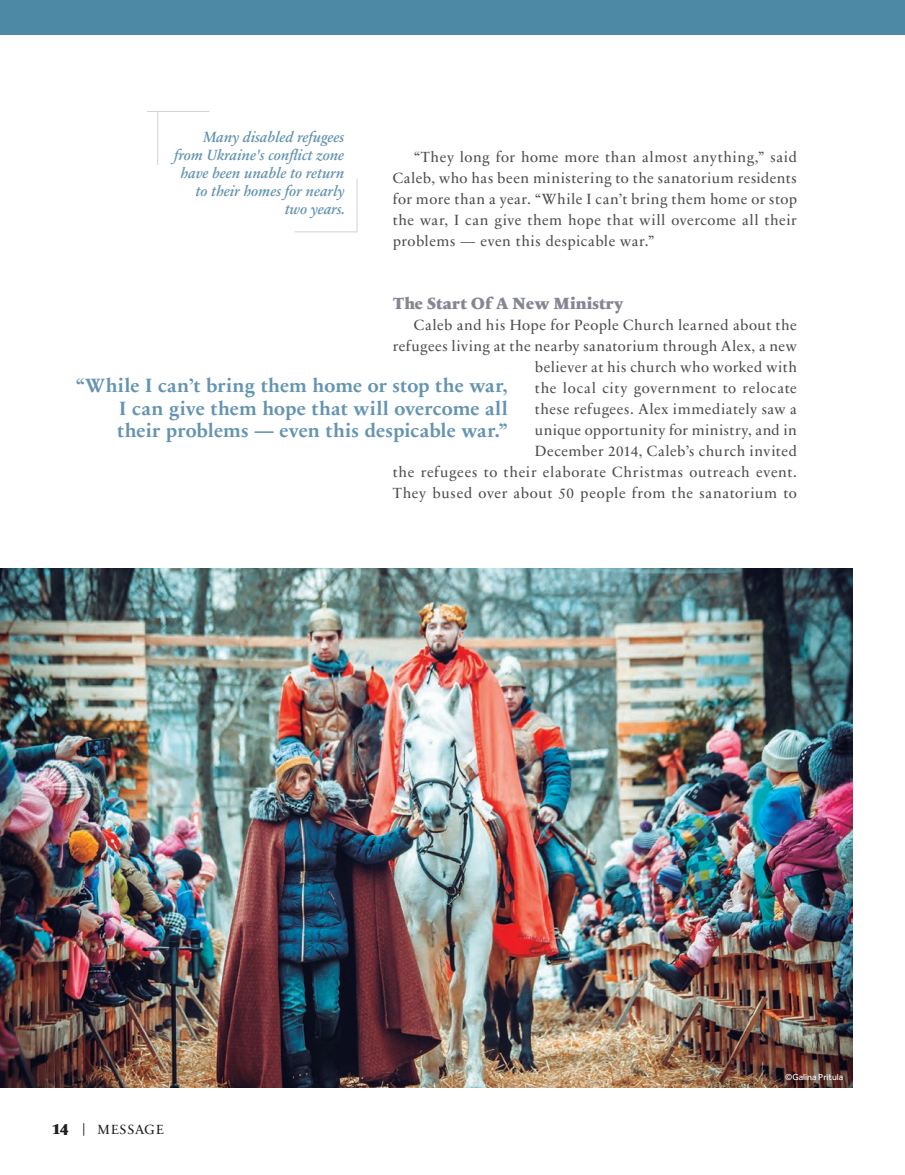
<style>
.page{position:relative;width:905px;height:1175px;background:#fff}
.page>*{position:absolute;margin:0;border:0;box-sizing:border-box;transform-origin:0 0}
.bodytext{font:700 19.5px/22.5px "Sabon Next LT Pro";letter-spacing:.005em;color:#6494b1;text-align:justify}
.bodytext-2{font:900 16.5px "Sabon Next LT Pro";letter-spacing:.005em;color:#848693}
.bodytext-3{font:15px/21px "Sabon Next LT Pro";letter-spacing:.035em;color:#4b4c4d;text-align:justify}
.t1{font:italic 600 15px/18px "Sabon Next LT Pro";color:#6494b1;text-align:right}
.t2{font:13.5px "Sabon Next LT Pro";letter-spacing:.06em;color:#231f20}
.t3{font:9px "Effra";color:#fff}
.s1{font-weight:900;font-size:15.75px}
.s2{font-family:"Gotham"}
</style>
<div class="page">
<div style="left:0;top:0;width:904px;height:34px;background:#4d88a5"></div>
<hr style="left:147px;top:111px;width:62px;height:1px;background:#d1d2d4">
<img style="left:0;top:568px;width:852px;height:519px">
<hr style="left:157px;top:111px;width:1px;height:54px;background:#d1d2d4">
<hr style="left:356px;top:179px;width:1px;height:54px;background:#d1d2d4">
<hr style="left:294px;top:231px;width:63px;height:1px;background:#d1d2d4">
<p class="t1" style="left:174px;top:127px;width:173px">Many disabled refugees from Ukraine's conflict zone have been unable to return to their homes for nearly two years.</p>
<p class="bodytext-3" style="left:393px;top:146px;width:405px;text-indent:21px">“They long for home more than almost anything,” said Caleb, who has been ministering to the sanatorium residents for more than a year. “While I can’t bring them home or stop the war, I can give them hope that will overcome all their problems — even this despicable war.”</p>
<p class="bodytext-2" style="left:393px;top:290px;width:232px">The Start Of A New Ministry</p>
<p class="bodytext-3" style="left:393px;top:314px;width:405px;text-align:right">Caleb and his Hope for People Church learned about the refugees living at the nearby sanatorium through Alex, a new believer at his church who worked with<br>the local city government to relocate<br>these refugees. Alex immediately saw a<br>unique opportunity for ministry, and in<br>December 2014, Caleb’s church invited<br>the refugees to their elaborate Christmas outreach event.<br>They bused over about 50 people from the sanatorium to</p>
<p class="bodytext" style="left:117px;top:374px;width:392px;text-indent:-41px">“While I can’t bring them home or stop the war, I can give them hope that will overcome all their problems — even this despicable war.”</p>
<p class="t2" style="left:52px;top:1118px;width:114px"><span class="s1">14</span> <span class="s2">|</span> MESSAGE</p>
<p class="t3" style="left:785px;top:1071px;width:60px">©Galina Pritula</p>
</div>
